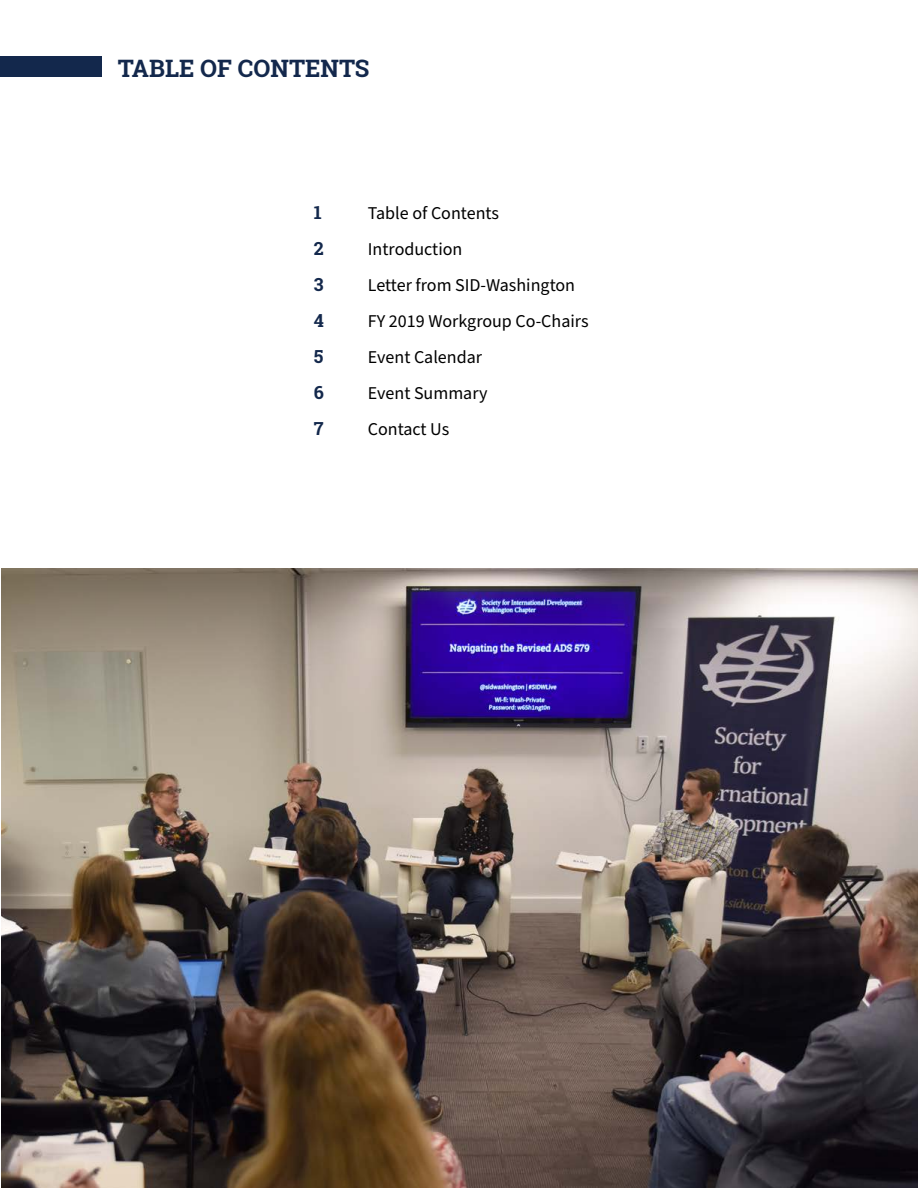
<style>
.page{position:relative;width:918px;height:1188px;background:#fff}
.page>*{position:absolute;margin:0;border:0;box-sizing:border-box;transform-origin:0 0}
.t1{font:700 24px "Roboto Slab";color:#13284c}
.t2{font:18px "Source Sans Pro";color:#000}
.t3{font:700 18px "Roboto Slab";color:#13284c}
</style>
<div class="page">
<div style="left:0;top:56px;width:102px;height:21px;background:#13284c"></div>
<img style="left:2px;top:568px;width:916px;height:620px">
<h1 class="t1" style="left:118px;top:52px;width:253px">TABLE OF CONTENTS</h1>
<p class="t3" style="left:314px;top:200px;width:9px">1</p>
<p class="t2" style="left:368px;top:201px;width:133px">Table of Contents</p>
<p class="t3" style="left:314px;top:236px;width:11px">2</p>
<p class="t2" style="left:368px;top:237px;width:96px">Introduction</p>
<p class="t3" style="left:314px;top:272px;width:11px">3</p>
<p class="t2" style="left:368px;top:273px;width:209px">Letter from SID-Washington</p>
<p class="t3" style="left:314px;top:308px;width:12px">4</p>
<p class="t2" style="left:368px;top:309px;width:222px">FY 2019 Workgroup Co-Chairs</p>
<p class="t3" style="left:314px;top:344px;width:11px">5</p>
<p class="t2" style="left:368px;top:345px;width:116px">Event Calendar</p>
<p class="t3" style="left:314px;top:380px;width:12px">6</p>
<p class="t2" style="left:368px;top:381px;width:121px">Event Summary</p>
<p class="t3" style="left:314px;top:416px;width:11px">7</p>
<p class="t2" style="left:368px;top:417px;width:83px">Contact Us</p>
</div>
